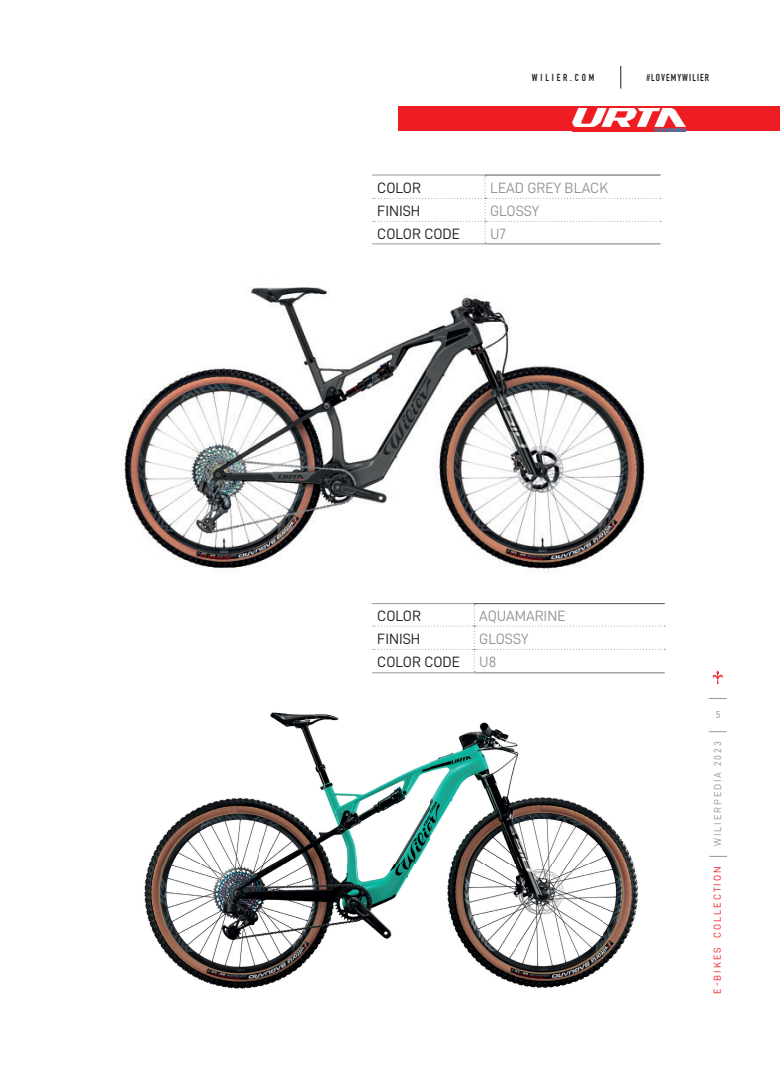
<style>
.page{position:relative;width:780px;height:1088px;background:#fff}
.page>*{position:absolute;margin:0;border:0;box-sizing:border-box;transform-origin:0 0}
.t1{font:15px "D DIN";color:#231f20}
.t2{font:15px "D DIN";color:#929595}
.t3{font:15px "D DIN";color:#939598}
.t4{font:10px "D DIN";letter-spacing:.19em;color:#ee1d23}
.t5{font:10px "D DIN";letter-spacing:.19em;color:#939598}
.t6{font:10px "DIN Engschrift Std";letter-spacing:.105em;color:#231f20}
.t7{font:10px "DIN Engschrift Std";letter-spacing:.285em;color:#231f20}
</style>
<div class="page">
<img style="left:121px;top:287px;width:524px;height:283px">
<img style="left:144px;top:712px;width:494px;height:277px">
<hr style="left:372px;top:243px;width:113px;height:1px;background:#939598">
<hr style="left:372px;top:175px;width:113px;height:1px;background:#939598">
<hr style="left:485px;top:243px;width:175px;height:1px;background:#939598">
<svg style="left:373px;top:175px;width:288px;height:68px"></svg>
<hr style="left:372px;top:672px;width:102px;height:1px;background:#939598">
<hr style="left:372px;top:603px;width:102px;height:1px;background:#939598">
<hr style="left:474px;top:603px;width:190px;height:1px;background:#515455">
<hr style="left:474px;top:672px;width:190px;height:1px;background:#939598">
<svg style="left:373px;top:604px;width:292px;height:68px"></svg>
<div style="left:399px;top:106px;width:381px;height:25px;background:#ee1d23"></div>
<svg style="left:709px;top:856px;width:18px;height:1px"></svg>
<svg style="left:709px;top:731px;width:17px;height:1px"></svg>
<svg style="left:708px;top:698px;width:18px;height:1px"></svg>
<svg style="left:712px;top:670px;width:11px;height:14px"></svg>
<svg style="left:620px;top:66px;width:1px;height:23px"></svg>
<img style="left:572px;top:131px;width:113px;height:1px">
<img style="left:572px;top:108px;width:113px;height:23px">
<p class="t7" style="left:531px;top:71px;width:64px">WILIER.COM</p>
<p class="t6" style="left:646px;top:71px;width:64px">#LOVEMYWILIER</p>
<p class="t1" style="left:377px;top:179px;width:45px">COLOR</p>
<p class="t2" style="left:490px;top:179px;width:120px">LEAD GREY BLACK</p>
<p class="t1" style="left:377px;top:202px;width:45px">FINISH</p>
<p class="t3" style="left:490px;top:202px;width:51px">GLOSSY</p>
<p class="t1" style="left:377px;top:225px;width:84px">COLOR CODE</p>
<p class="t2" style="left:490px;top:225px;width:17px">U7</p>
<p class="t1" style="left:377px;top:608px;width:45px">COLOR</p>
<p class="t2" style="left:479px;top:608px;width:88px">AQUAMARINE</p>
<p class="t1" style="left:377px;top:630px;width:45px">FINISH</p>
<p class="t2" style="left:479px;top:630px;width:51px">GLOSSY</p>
<p class="t1" style="left:377px;top:653px;width:84px">COLOR CODE</p>
<p class="t2" style="left:479px;top:653px;width:19px">U8</p>
<p class="t5" style="left:715px;top:709px;width:6px">5</p>
<p class="t5" style="left:712px;top:846px;width:106px;rotate:-90deg">WILIERPEDIA 2023</p>
<p class="t4" style="left:711px;top:994px;width:128px;rotate:-90deg">E-BIKES COLLECTION</p>
</div>
